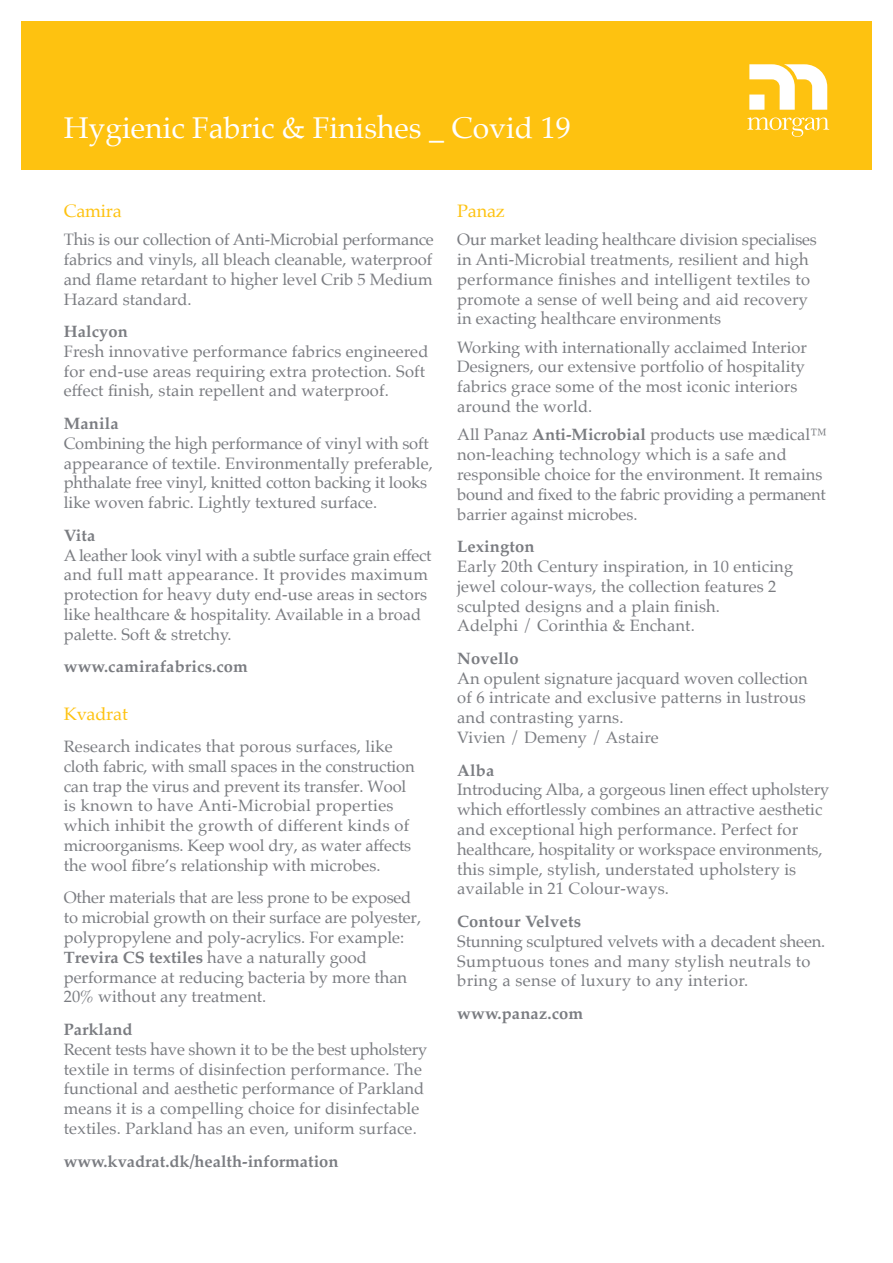
<style>
.page{position:relative;width:893px;height:1263px;background:#fff}
.page>*{position:absolute;margin:0;border:0;box-sizing:border-box;transform-origin:0 0}
.t1{font:30px "Palatino";color:#fff}
.t2{font:18px "Palatino";letter-spacing:-.01em;color:#fec210}
.Subheading{font:16.5px/19.8px "Palatino";color:#7a7c81}
.Paragraph_Style_1{font:16.5px/19.8px "Palatino";color:#7a7c81}
.Subheading-2{font:16.5px/19.8px "Palatino";letter-spacing:.02em;color:#7a7c81}
.Subheading-3{font:700 16.5px "Palatino";letter-spacing:.005em;color:#7a7c81}
.s1{font-weight:700}
</style>
<div class="page">
<div style="left:21px;top:21px;width:851px;height:149px;background:#fec210"></div>
<svg style="left:747px;top:117px;width:82px;height:20px"></svg>
<svg style="left:749px;top:64px;width:78px;height:46px"></svg>
<div style="left:749px;top:95px;width:15px;height:15px;background:#fff"></div>
<p class="t1" style="left:64px;top:103px;width:508px">Hygienic Fabric &amp; Finishes _ Covid 19</p>
<p class="t2" style="left:64px;top:196px;width:60px">Camira</p>
<p class="Paragraph_Style_1" style="left:64px;top:229px;width:372px;text-align:justify">This is our collection of Anti-Microbial performance fabrics and vinyls, all bleach cleanable, waterproof and flame retardant to higher level Crib 5 Medium Hazard standard.</p>
<p class="Subheading" style="left:64px;top:321px;width:366px"><span class="s1">Halcyon<br></span>Fresh innovative performance fabrics engineered for end-use areas requiring extra protection. Soft effect finish, stain repellent and waterproof.</p>
<p class="Subheading" style="left:64px;top:413px;width:370px"><span class="s1">Manila<br></span>Combining the high performance of vinyl with soft appearance of textile. Environmentally preferable, phthalate free vinyl, knitted cotton backing it looks like woven fabric. Lightly textured surface.</p>
<p class="Subheading" style="left:64px;top:525px;width:369px"><span class="s1">Vita<br></span>A leather look vinyl with a subtle surface grain effect and full matt appearance. It provides maximum protection for heavy duty end-use areas in sectors like healthcare &amp; hospitality. Available in a broad palette. Soft &amp; stretchy.</p>
<p class="Subheading-3" style="left:64px;top:653px;width:186px">www.camirafabrics.com</p>
<p class="t2" style="left:64px;top:698px;width:66px">Kvadrat</p>
<p class="Subheading" style="left:64px;top:736px;width:352px">Research indicates that porous surfaces, like cloth fabric, with small spaces in the construction can trap the virus and prevent its transfer. Wool is known to have Anti-Microbial properties which inhibit the growth of different kinds of microorganisms. Keep wool dry, as water affects the wool fibre’s relationship with microbes.</p>
<p class="Subheading" style="left:64px;top:888px;width:359px">Other materials that are less prone to be exposed to microbial growth on their surface are polyester, polypropylene and poly-acrylics. For example:<br><span class="s1">Trevira CS textiles</span> have a naturally good performance at reducing bacteria by more than 20% without any treatment.</p>
<p class="Subheading" style="left:64px;top:1019px;width:365px"><span class="s1">Parkland<br></span>Recent tests have shown it to be the best upholstery textile in terms of disinfection performance. The functional and aesthetic performance of Parkland means it is a compelling choice for disinfectable textiles. Parkland has an even, uniform surface.</p>
<p class="Subheading-3" style="left:64px;top:1147px;width:276px">www.kvadrat.dk/health-information</p>
<p class="t2" style="left:457px;top:196px;width:49px">Panaz</p>
<p class="Paragraph_Style_1" style="left:457px;top:229px;width:361px">Our market leading healthcare division specialises in Anti-Microbial treatments, resilient and high performance finishes and intelligent textiles to promote a sense of well being and aid recovery in exacting healthcare environments</p>
<p class="Paragraph_Style_1" style="left:457px;top:337px;width:351px">Working with internationally acclaimed Interior Designers, our extensive portfolio of hospitality fabrics grace some of the most iconic interiors around the world.</p>
<p class="Paragraph_Style_1" style="left:457px;top:425px;width:371px">All Panaz <span class="s1">Anti-Microbial</span> products use mædical™ non-leaching technology which is a safe and responsible choice for the environment. It remains bound and fixed to the fabric providing a permanent barrier against microbes.</p>
<p class="Subheading" style="left:457px;top:536px;width:338px"><span class="s1">Lexington<br></span>Early 20th Century inspiration, in 10 enticing jewel colour-ways, the collection features 2 sculpted designs and a plain finish.<br>Adelphi / Corinthia &amp; Enchant.</p>
<p class="Subheading" style="left:457px;top:648px;width:352px"><span class="s1">Novello<br></span>An opulent signature jacquard woven collection of 6 intricate and exclusive patterns in lustrous and contrasting yarns.<br>Vivien / Demeny / Astaire</p>
<p class="Subheading" style="left:457px;top:760px;width:373px"><span class="s1">Alba<br></span>Introducing Alba, a gorgeous linen effect upholstery which effortlessly combines an attractive aesthetic and exceptional high performance. Perfect for healthcare, hospitality or workspace environments, this simple, stylish, understated upholstery is available in 21 Colour-ways.</p>
<p class="Subheading-2" style="left:457px;top:911px;width:370px"><span class="s1">Contour Velvets<br></span>Stunning sculptured velvets with a decadent sheen.<br>Sumptuous tones and many stylish neutrals to bring a sense of luxury to any interior.</p>
<p class="Subheading-3" style="left:457px;top:999px;width:128px">www.panaz.com</p>
</div>
